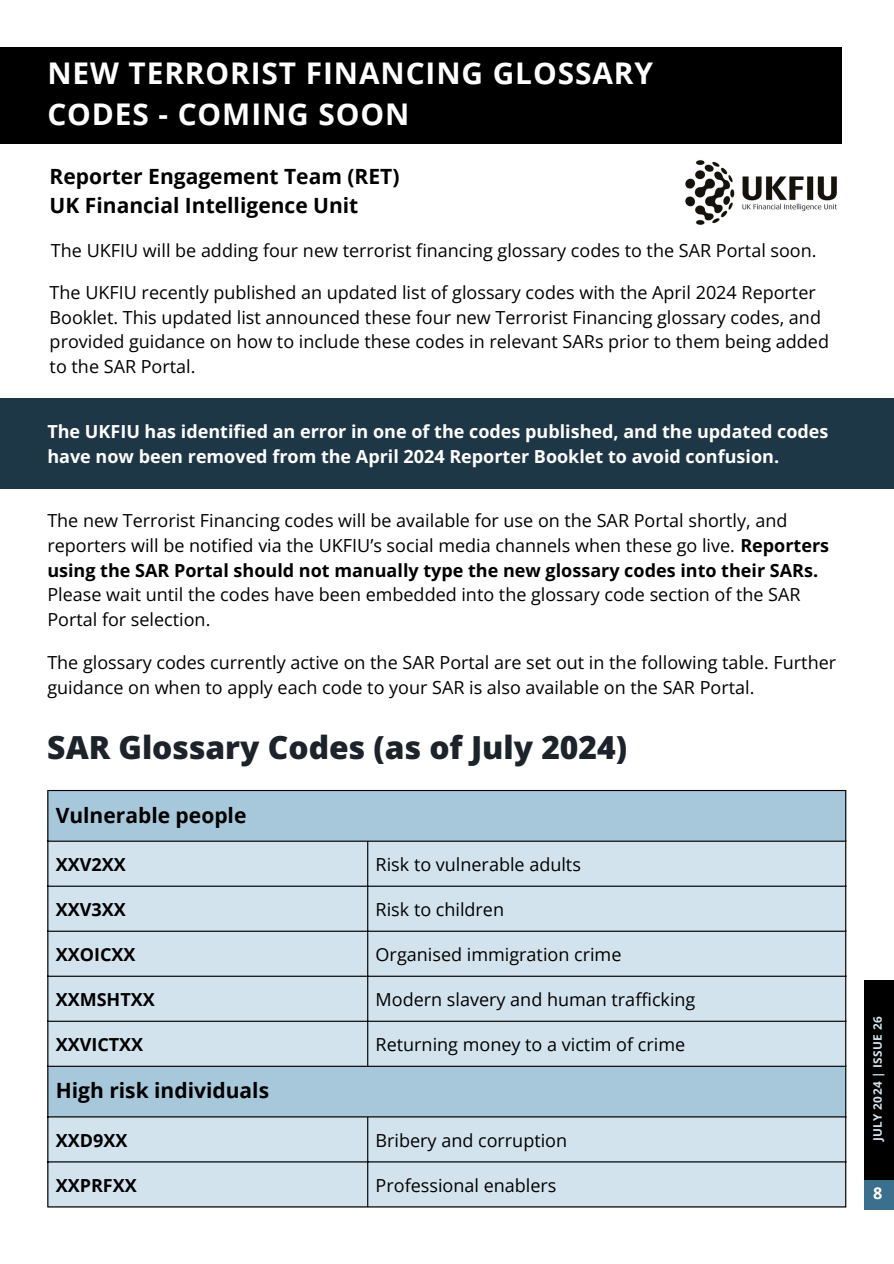
<style>
.page{position:relative;width:894px;height:1264px;background:#fff}
.page>*{position:absolute;margin:0;border:0;box-sizing:border-box;transform-origin:0 0}
.t1{font:800 31.8px "Open Sans";color:#1c232b}
.t2{font:700 29.85px/41.7px "Open Sans";letter-spacing:.03em;color:#fff}
.t3{font:700 21px/29.2px "Open Sans";color:#000}
.t4{font:18px/24.8px "Open Sans";color:#000}
.t5{font:700 18px/24.8px "Open Sans";color:#fff}
.t6{font:700 18px "Open Sans";color:#000}
.t7{font:700 16.2px "Open Sans";color:#fff}
.t8{font:700 11.7px "Open Sans";letter-spacing:.03em;color:#d3e3ed}
.s1{font-weight:700}
</style>
<div class="page">
<img style="left:685px;top:160px;width:152px;height:65px">
<div style="left:48px;top:791px;width:797px;height:49px;background:#a7c8db"></div>
<svg style="left:48px;top:841px;width:797px;height:365px;background:#c9dbe6"></svg>
<hr style="left:47px;top:791px;width:1px;height:415px;background:#000">
<hr style="left:367px;top:841px;width:1px;height:224px;background:#000">
<hr style="left:367px;top:1117px;width:1px;height:89px;background:#000">
<hr style="left:845px;top:791px;width:1px;height:415px;background:#000">
<hr style="left:47px;top:790px;width:799px;height:1px;background:#000">
<hr style="left:47px;top:840px;width:799px;height:1px;background:#000">
<hr style="left:47px;top:885px;width:799px;height:1px;background:#000">
<hr style="left:47px;top:930px;width:799px;height:1px;background:#000">
<hr style="left:47px;top:975px;width:799px;height:1px;background:#000">
<hr style="left:47px;top:1020px;width:799px;height:1px;background:#000">
<hr style="left:47px;top:1065px;width:799px;height:1px;background:#000">
<hr style="left:47px;top:1116px;width:799px;height:1px;background:#000">
<hr style="left:47px;top:1161px;width:799px;height:1px;background:#000">
<hr style="left:47px;top:1206px;width:799px;height:1px;background:#000">
<div style="left:0;top:48px;width:841px;height:96px;background:#000"></div>
<div style="left:0;top:399px;width:893px;height:90px;background:#1d3747"></div>
<img style="left:864px;top:1180px;width:29px;height:30px">
<div style="left:864px;top:981px;width:29px;height:199px;background:#000"></div>
<p class="t2" style="left:47px;top:51px;width:607px">NEW TERRORIST FINANCING GLOSSARY<br>CODES - COMING SOON</p>
<h3 class="t3" style="left:50px;top:161px;width:351px">Reporter Engagement Team (RET)<br>UK Financial Intelligence Unit</h3>
<p class="t4" style="left:51px;top:238px;width:766px">The UKFIU will be adding four new terrorist financing glossary codes to the SAR Portal soon.</p>
<h5 class="t4" style="left:50px;top:279px;width:780px">The UKFIU recently published an updated list of glossary codes with the April 2024 Reporter Booklet. This updated list announced these four new Terrorist Financing glossary codes, and provided guidance on how to include these codes in relevant SARs prior to them being added to the SAR Portal.</h5>
<h4 class="t5" style="left:47px;top:418px;width:782px">The UKFIU has identified an error in one of the codes published, and the updated codes have now been removed from the April 2024 Reporter Booklet to avoid confusion.</h4>
<h5 class="t4" style="left:47px;top:508px;width:783px">The new Terrorist Financing codes will be available for use on the SAR Portal shortly, and reporters will be notified via the UKFIU’s social media channels when these go live. <span class="s1">Reporters using the SAR Portal should not manually type the new glossary codes into their SARs.<br></span>Please wait until the codes have been embedded into the glossary code section of the SAR Portal for selection.</h5>
<h5 class="t4" style="left:47px;top:649px;width:790px">The glossary codes currently active on the SAR Portal are set out in the following table. Further guidance on when to apply each code to your SAR is also available on the SAR Portal.</h5>
<p class="t1" style="left:47px;top:725px;width:581px">SAR Glossary Codes (as of July 2024)</p>
<h5 class="t3" style="left:56px;top:799px;width:192px">Vulnerable people</h5>
<h2 class="t6" style="left:56px;top:851px;width:71px">XXV2XX</h2>
<p class="t4" style="left:375px;top:851px;width:207px">Risk to vulnerable adults</p>
<p class="t6" style="left:56px;top:896px;width:71px">XXV3XX</p>
<p class="t4" style="left:375px;top:896px;width:130px">Risk to children</p>
<p class="t6" style="left:56px;top:941px;width:81px">XXOICXX</p>
<p class="t4" style="left:375px;top:941px;width:247px">Organised immigration crime</p>
<p class="t6" style="left:56px;top:986px;width:100px">XXMSHTXX</p>
<p class="t4" style="left:375px;top:986px;width:321px">Modern slavery and human trafficking</p>
<p class="t6" style="left:56px;top:1031px;width:89px">XXVICTXX</p>
<p class="t4" style="left:375px;top:1031px;width:311px">Returning money to a victim of crime</p>
<p class="t3" style="left:56px;top:1075px;width:215px">High risk individuals</p>
<p class="t6" style="left:56px;top:1127px;width:73px">XXD9XX</p>
<p class="t4" style="left:375px;top:1127px;width:193px">Bribery and corruption</p>
<p class="t6" style="left:56px;top:1172px;width:82px">XXPRFXX</p>
<p class="t4" style="left:375px;top:1172px;width:182px">Professional enablers</p>
<p class="t8" style="left:869px;top:1140px;width:126px;rotate:-90deg">JULY 2024 | ISSUE 26</p>
<p class="t7" style="left:872px;top:1181px;width:11px">8</p>
</div>
